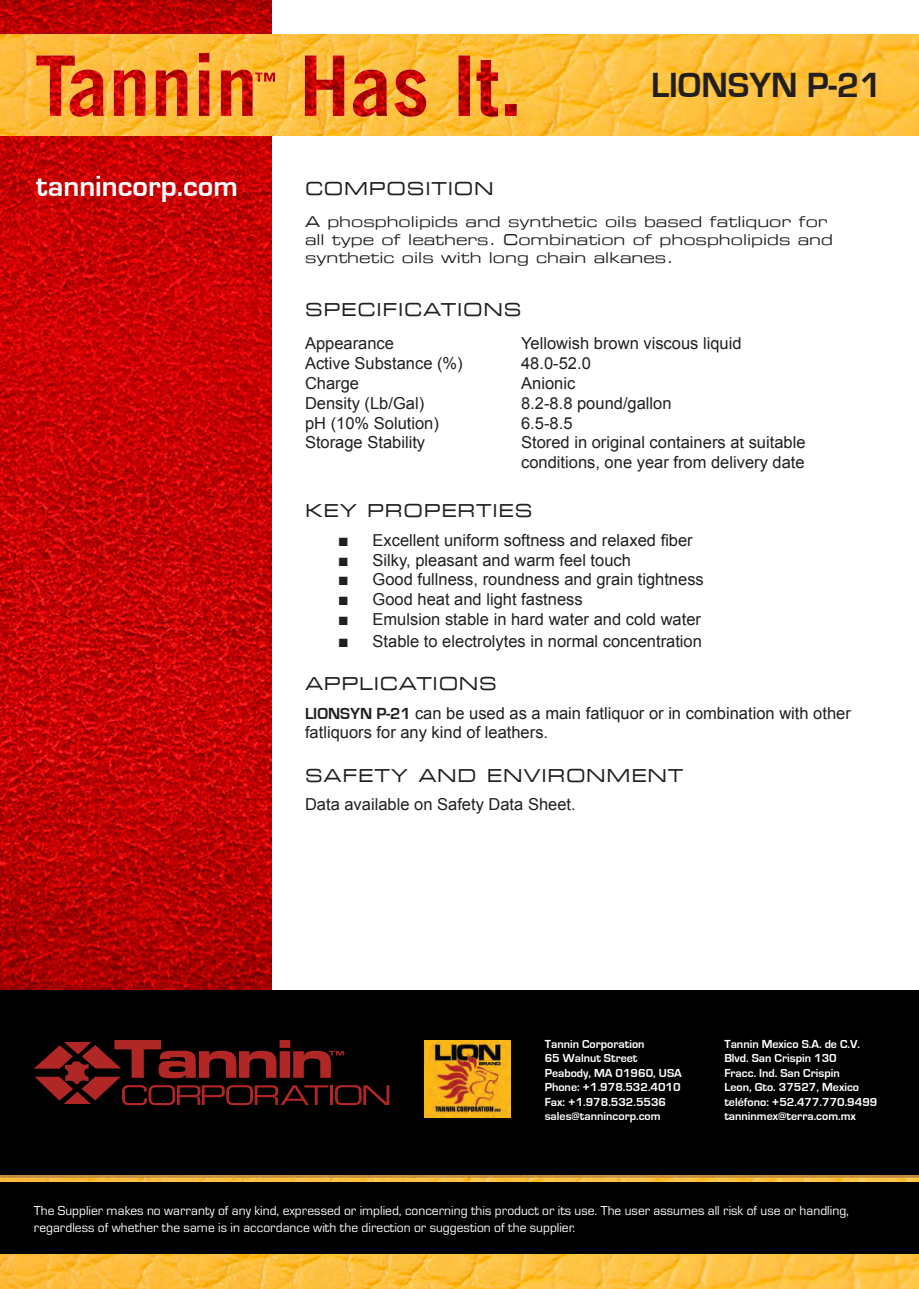
<style>
.page{position:relative;width:919px;height:1289px;background:#fff}
.page>*{position:absolute;margin:0;border:0;box-sizing:border-box;transform-origin:0 0}
.t1{font:700 36px "Eurostile";color:#231f20}
.t2{font:700 30px "Eurostile";color:#fff}
.t3{font:18px "Eurostile Extended";letter-spacing:.04em;color:#231f20}
.t4{font:16.5px/19.8px "Arial";color:#231f20}
.t5{font:15px/18px "Eurostile Extended";color:#231f20}
.t6{font:13.5px/16.2px "Eurostile T";color:#fff}
.t7{font:700 12px "Eurostile";color:#fff}
.s1{font-family:"Eurostile";font-weight:700}
</style>
<div class="page">
<img style="left:0;top:0;width:271px;height:990px">
<img style="left:0;top:34px;width:918px;height:101px">
<div style="left:0;top:990px;width:918px;height:264px;background:#000"></div>
<img style="left:0;top:1254px;width:918px;height:34px">
<svg style="left:498px;top:53px;width:18px;height:64px"></svg>
<img style="left:36px;top:53px;width:462px;height:64px">
<img style="left:0;top:1175px;width:918px;height:6px">
<svg style="left:34px;top:1040px;width:355px;height:65px"></svg>
<img style="left:424px;top:1040px;width:86px;height:77px">
<p class="t2" style="left:36px;top:170px;width:203px">tannincorp.com</p>
<p class="t1" style="left:651px;top:65px;width:232px">LIONSYN P-21</p>
<p class="t3" style="left:305px;top:177px;width:190px">COMPOSITION</p>
<p class="t5" style="left:305px;top:212px;width:529px">A phospholipids and synthetic oils based fatliquor for all type of leathers. Combination of phospholipids and synthetic oils with long chain alkanes.</p>
<p class="t3" style="left:305px;top:297px;width:218px">SPECIFICATIONS</p>
<p class="t4" style="left:305px;top:334px;width:90px">Appearance</p>
<p class="t4" style="left:521px;top:334px;width:222px">Yellowish brown viscous liquid</p>
<p class="t4" style="left:305px;top:354px;width:159px">Active Substance (%)</p>
<p class="t4" style="left:521px;top:354px;width:71px">48.0-52.0</p>
<p class="t4" style="left:305px;top:373px;width:56px">Charge</p>
<p class="t4" style="left:521px;top:373px;width:56px">Anionic</p>
<p class="t4" style="left:305px;top:393px;width:121px">Density (Lb/Gal)</p>
<p class="t4" style="left:521px;top:393px;width:152px">8.2-8.8 pound/gallon</p>
<p class="t4" style="left:305px;top:413px;width:135px">pH (10% Solution)</p>
<p class="t4" style="left:521px;top:413px;width:53px">6.5-8.5</p>
<p class="t4" style="left:305px;top:433px;width:122px">Storage Stability</p>
<p class="t4" style="left:521px;top:433px;width:286px">Stored in original containers at suitable</p>
<p class="t4" style="left:521px;top:453px;width:285px">conditions, one year from delivery date</p>
<p class="t3" style="left:305px;top:498px;width:229px">KEY PROPERTIES</p>
<p class="t4" style="left:339px;top:530px;width:355px">■ Excellent uniform softness and relaxed fiber</p>
<p class="t4" style="left:339px;top:550px;width:294px">■ Silky, pleasant and warm feel touch</p>
<p class="t4" style="left:339px;top:570px;width:366px">■ Good fullness, roundness and grain tightness</p>
<p class="t4" style="left:339px;top:589px;width:245px">■ Good heat and light fastness</p>
<p class="t4" style="left:339px;top:609px;width:364px">■ Emulsion stable in hard water and cold water</p>
<p class="t4" style="left:339px;top:631px;width:364px">■ Stable to electrolytes in normal concentration</p>
<p class="t3" style="left:305px;top:671px;width:193px">APPLICATIONS</p>
<p class="t4" style="left:305px;top:703px;width:547px"><span class="s1">LIONSYN P-21</span> can be used as a main fatliquor or in combination with other fatliquors for any kind of leathers.</p>
<p class="t3" style="left:305px;top:763px;width:380px">SAFETY AND ENVIRONMENT</p>
<p class="t4" style="left:305px;top:795px;width:272px">Data available on Safety Data Sheet.</p>
<p class="t7" style="left:544px;top:1037px;width:101px">Tannin Corporation</p>
<p class="t7" style="left:544px;top:1051px;width:94px">65 Walnut Street</p>
<p class="t7" style="left:544px;top:1066px;width:139px">Peabody, MA 01960, USA</p>
<p class="t7" style="left:544px;top:1080px;width:137px">Phone: +1.978.532.4010</p>
<p class="t7" style="left:544px;top:1095px;width:123px">Fax: +1.978.532.5536</p>
<p class="t7" style="left:544px;top:1109px;width:117px">sales@tannincorp.com</p>
<p class="t7" style="left:724px;top:1037px;width:137px">Tannin Mexico S.A. de C.V.</p>
<p class="t7" style="left:724px;top:1051px;width:114px">Blvd. San Crispin 130</p>
<p class="t7" style="left:724px;top:1066px;width:117px">Fracc. Ind. San Crispin</p>
<p class="t7" style="left:724px;top:1080px;width:136px">Leon, Gto. 37527, Mexico</p>
<p class="t7" style="left:724px;top:1095px;width:154px">teléfono: +52.477.770.9499</p>
<p class="t7" style="left:724px;top:1109px;width:133px">tanninmex@terra.com.mx</p>
<p class="t6" style="left:34px;top:1202px;width:816px">The Supplier makes no warranty of any kind, expressed or implied, concerning this product or its use. The user assumes all risk of use or handling, regardless of whether the same is in accordance with the direction or suggestion of the supplier.</p>
</div>
